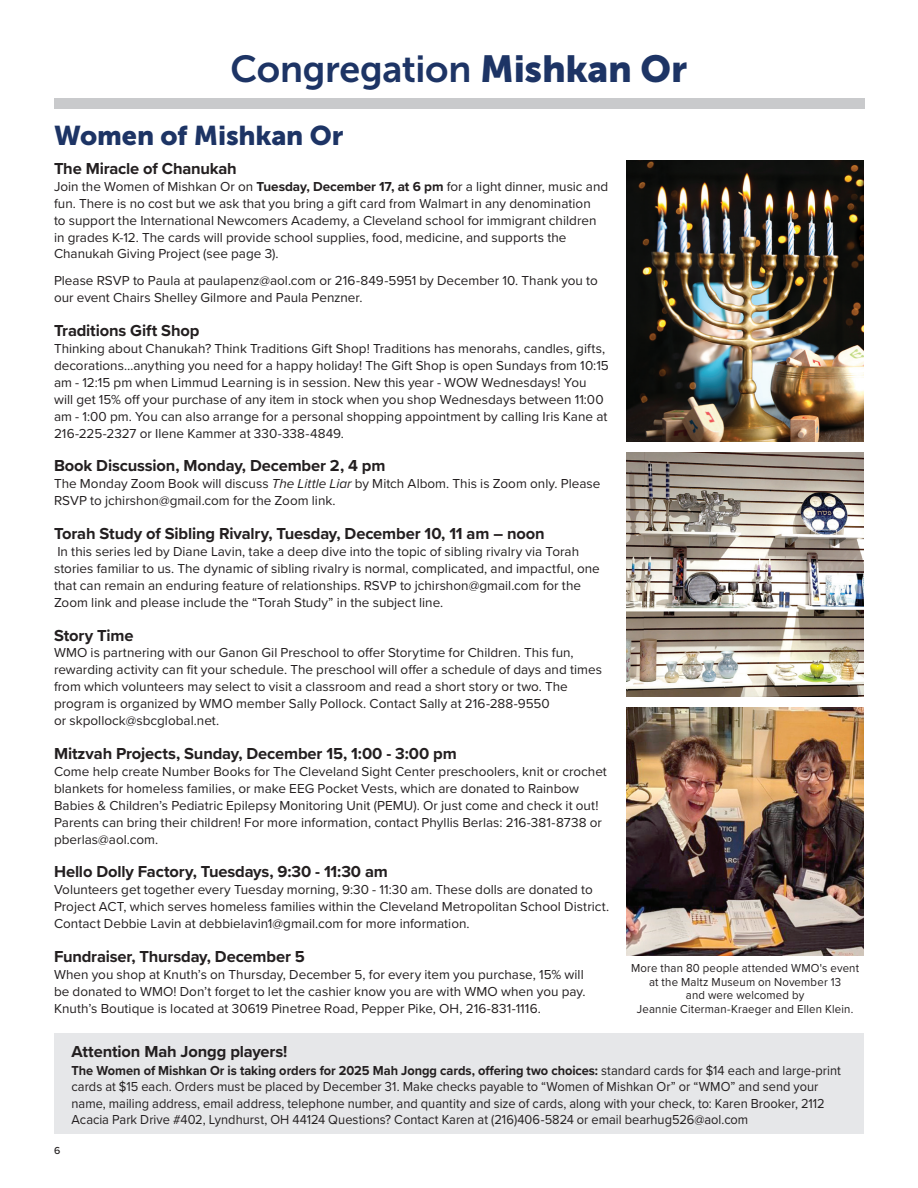
<style>
.page{position:relative;width:918px;height:1188px;background:#fff}
.page>*{position:absolute;margin:0;border:0;box-sizing:border-box;transform-origin:0 0}
.t1{font:37.5px "Museo Sans 700";letter-spacing:-.01em;color:#1d3465}
.t2{font:27px "Museo Sans 900";letter-spacing:-.005em;color:#1d3465}
.t3{font:700 16.5px "Proxima Nova";letter-spacing:-.01em;color:#231f20}
.t4{font:13.5px/17px "Proxima Nova";color:#231f20}
.t5{font:13.5px/16.5px "Proxima Nova";color:#231f20;scale:.95 1}
.t6{font:12px/13.5px "Proxima Nova";letter-spacing:.015em;color:#231f20;text-align:center;scale:.95 1}
.t7{font:500 10.5px "Proxima Nova";color:#231f20}
.s1{font-family:"Museo Sans 900"}
.s2{font-weight:700}
.s3{font-style:italic}
</style>
<div class="page">
<div style="left:54px;top:98px;width:810px;height:10px;background:#c9cacc"></div>
<img style="left:626px;top:161px;width:238px;height:280px">
<img style="left:627px;top:708px;width:237px;height:247px">
<img style="left:627px;top:452px;width:237px;height:245px">
<div style="left:54px;top:1034px;width:810px;height:100px;background:#e6e7e9"></div>
<h1 class="t1" style="left:231px;top:48px;width:458px">Congregation <span class="s1">Mishkan Or</span></h1>
<h2 class="t2" style="left:54px;top:120px;width:291px">Women of Mishkan Or</h2>
<p class="t3" style="left:54px;top:156px;width:184px">The Miracle of Chanukah</p>
<p class="t4" style="left:54px;top:177px;width:556px">Join the Women of Mishkan Or on <span class="s2">Tuesday, December 17, at 6 pm</span> for a light dinner, music and fun. There is no cost but we ask that you bring a gift card from Walmart in any denomination<br>to support the International Newcomers Academy, a Cleveland school for immigrant children in grades K-12. The cards will provide school supplies, food, medicine, and supports the Chanukah Giving Project (see page 3).</p>
<p class="t4" style="left:54px;top:272px;width:545px">Please RSVP to Paula at paulapenz@aol.com or 216-849-5951 by December 10. Thank you to our event Chairs Shelley Gilmore and Paula Penzner.</p>
<p class="t3" style="left:54px;top:318px;width:147px">Traditions Gift Shop</p>
<p class="t4" style="left:54px;top:339px;width:556px">Thinking about Chanukah? Think Traditions Gift Shop! Traditions has menorahs, candles, gifts, decorations…anything you need for a happy holiday! The Gift Shop is open Sundays from 10:15 am - 12:15 pm when Limmud Learning is in session. New this year - WOW Wednesdays! You will get 15% off your purchase of any item in stock when you shop Wednesdays between 11:00 am - 1:00 pm. You can also arrange for a personal shopping appointment by calling Iris Kane at 216-225-2327 or Ilene Kammer at 330-338-4849.</p>
<p class="t3" style="left:54px;top:454px;width:333px">Book Discussion, Monday, December 2, 4 pm</p>
<p class="t4" style="left:54px;top:475px;width:548px">The Monday Zoom Book will discuss <span class="s3">The Little Liar</span> by Mitch Albom. This is Zoom only. Please<br>RSVP to jchirshon@gmail.com for the Zoom link.</p>
<p class="t3" style="left:54px;top:521px;width:492px">Torah Study of Sibling Rivalry, Tuesday, December 10, 11 am – noon</p>
<p class="t4" style="left:54px;top:542px;width:547px">In this series led by Diane Lavin, take a deep dive into the topic of sibling rivalry via Torah stories familiar to us. The dynamic of sibling rivalry is normal, complicated, and impactful, one that can remain an enduring feature of relationships. RSVP to jchirshon@gmail.com for the Zoom link and please include the “Torah Study” in the subject line.</p>
<p class="t3" style="left:54px;top:623px;width:81px">Story Time</p>
<p class="t4" style="left:54px;top:644px;width:550px">WMO is partnering with our Ganon Gil Preschool to offer Storytime for Children. This fun, rewarding activity can fit your schedule. The preschool will offer a schedule of days and times from which volunteers may select to visit a classroom and read a short story or two. The program is organized by WMO member Sally Pollock. Contact Sally at 216-288-9550<br>or skpollock@sbcglobal.net.</p>
<p class="t3" style="left:54px;top:741px;width:404px">Mitzvah Projects, Sunday, December 15, 1:00 - 3:00 pm</p>
<p class="t4" style="left:54px;top:762px;width:554px">Come help create Number Books for The Cleveland Sight Center preschoolers, knit or crochet blankets for homeless families, or make EEG Pocket Vests, which are donated to Rainbow Babies &amp; Children’s Pediatric Epilepsy Monitoring Unit (PEMU). Or just come and check it out!<br>Parents can bring their children! For more information, contact Phyllis Berlas: 216-381-8738 or pberlas@aol.com.</p>
<p class="t3" style="left:54px;top:860px;width:335px">Hello Dolly Factory, Tuesdays, 9:30 - 11:30 am</p>
<p class="t4" style="left:54px;top:881px;width:557px">Volunteers get together every Tuesday morning, 9:30 - 11:30 am. These dolls are donated to<br>Project ACT, which serves homeless families within the Cleveland Metropolitan School District.<br>Contact Debbie Lavin at debbielavin1@gmail.com for more information.</p>
<p class="t3" style="left:54px;top:944px;width:252px">Fundraiser, Thursday, December 5</p>
<p class="t4" style="left:54px;top:965px;width:533px">When you shop at Knuth’s on Thursday, December 5, for every item you purchase, 15% will be donated to WMO! Don’t forget to let the cashier know you are with WMO when you pay.<br>Knuth’s Boutique is located at 30619 Pinetree Road, Pepper Pike, OH, 216-831-1116.</p>
<p class="t6" style="left:631px;top:961px;width:242px">More than 80 people attended WMO's event at the Maltz Museum on November 13<br>and were welcomed by<br>Jeannie Citerman-Kraeger and Ellen Klein.</p>
<p class="t7" style="left:54px;top:1143px;width:8px">6</p>
<p class="t3" style="left:72px;top:1039px;width:217px">Attention Mah Jongg players!</p>
<p class="t5" style="left:72px;top:1061px;width:811px"><span class="s2">The Women of Mishkan Or is taking orders for 2025 Mah Jongg cards, offering two choices:</span> standard cards for $14 each and large-print cards at $15 each. Orders must be placed by December 31. Make checks payable to “Women of Mishkan Or” or “WMO” and send your name, mailing address, email address, telephone number, and quantity and size of cards, along with your check, to: Karen Brooker, 2112<br>Acacia Park Drive #402, Lyndhurst, OH 44124 Questions? Contact Karen at (216)406-5824 or email bearhug526@aol.com</p>
</div>
